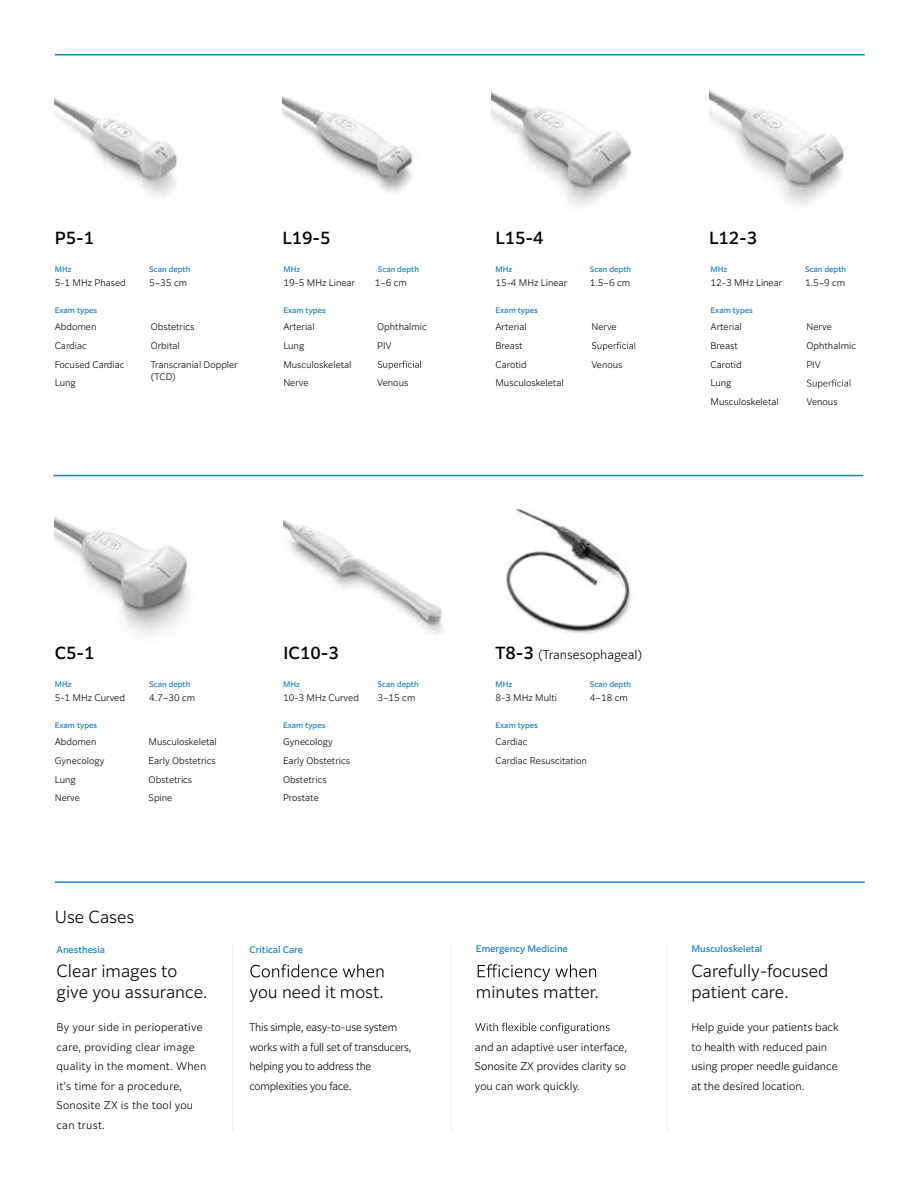
<style>
.page{position:relative;width:918px;height:1188px;background:#fff}
.page>*{position:absolute;margin:0;border:0;box-sizing:border-box;transform-origin:0 0}
.t1{font:300 16.5px/21px "Clarimo UDPE";color:#000}
.t2{font:500 16.5px "Clarimo UDPE";color:#000}
.t3{font:300 12px "Clarimo UDPE";color:#000}
.t4{font:300 10.5px/19.5px "Clarimo UDPE";color:#000}
.t5{font:300 10.5px/19.5px "Clarimo UDPE";letter-spacing:.02em;color:#000}
.t6{font:300 10.5px/19.5px "Clarimo UDPE";letter-spacing:-.02em;color:#000}
.t7{font:300 9px/18.8px "Clarimo UDPE";color:#000}
.t8{font:500 9px "Clarimo UDPE";color:#1e83be}
.t9{font:500 7.5px "Clarimo UDPE";color:#1e83be}
.s1{font-weight:500;font-size:16.5px}
</style>
<div class="page">
<img style="left:55px;top:516px;width:136px;height:118px">
<img style="left:282px;top:96px;width:131px;height:97px">
<img style="left:710px;top:90px;width:136px;height:115px">
<svg style="left:378px;top:361px;width:43px;height:9px"></svg>
<img style="left:284px;top:520px;width:162px;height:114px">
<img style="left:492px;top:91px;width:141px;height:115px">
<svg style="left:592px;top:342px;width:43px;height:9px"></svg>
<img style="left:506px;top:510px;width:126px;height:124px">
<img style="left:55px;top:98px;width:122px;height:98px">
<svg style="left:807px;top:379px;width:43px;height:9px"></svg>
<hr style="left:53px;top:475px;width:810px;height:1px;background:#1e83be">
<hr style="left:55px;top:54px;width:810px;height:2px;background:#008ec0">
<svg style="left:475px;top:1023px;width:135px;height:11px"></svg>
<svg style="left:478px;top:964px;width:118px;height:17px"></svg>
<svg style="left:250px;top:964px;width:133px;height:13px"></svg>
<hr style="left:55px;top:881px;width:810px;height:2px;background:#1e83be">
<hr style="left:232px;top:944px;width:1px;height:188px;background:#eceded">
<hr style="left:451px;top:944px;width:1px;height:188px;background:#eceded">
<hr style="left:667px;top:944px;width:1px;height:188px;background:#eceded">
<h1 class="t2" style="left:55px;top:225px;width:41px">P5-1</h1>
<h1 class="t2" style="left:282px;top:225px;width:50px">L19-5</h1>
<h1 class="t2" style="left:495px;top:225px;width:50px">L15-4</h1>
<h1 class="t2" style="left:709px;top:225px;width:50px">L12-3</h1>
<p class="t9" style="left:55px;top:263px;width:18px">MHz</p>
<p class="t9" style="left:149px;top:263px;width:43px">Scan depth</p>
<p class="t9" style="left:283px;top:263px;width:18px">MHz</p>
<p class="t9" style="left:378px;top:263px;width:43px">Scan depth</p>
<p class="t9" style="left:495px;top:263px;width:18px">MHz</p>
<p class="t9" style="left:590px;top:263px;width:43px">Scan depth</p>
<p class="t9" style="left:711px;top:263px;width:18px">MHz</p>
<p class="t9" style="left:805px;top:263px;width:43px">Scan depth</p>
<p class="t7" style="left:55px;top:272px;width:73px">5-1 MHz Phased</p>
<p class="t7" style="left:149px;top:272px;width:39px">5–35 cm</p>
<p class="t7" style="left:283px;top:272px;width:73px">19-5 MHz Linear</p>
<p class="t7" style="left:375px;top:272px;width:34px">1–6 cm</p>
<p class="t7" style="left:495px;top:272px;width:73px">15-4 MHz Linear</p>
<p class="t7" style="left:590px;top:272px;width:42px">1.5–6 cm</p>
<p class="t7" style="left:711px;top:272px;width:73px">12-3 MHz Linear</p>
<p class="t7" style="left:805px;top:272px;width:42px">1.5–9 cm</p>
<p class="t9" style="left:55px;top:304px;width:44px">Exam types</p>
<p class="t7" style="left:55px;top:317px;width:71px">Abdomen<br>Cardiac<br>Focused Cardiac<br>Lung</p>
<p class="t7" style="left:151px;top:317px;width:89px">Obstetrics<br>Orbital<br>Transcranial Doppler</p>
<p class="t7" style="left:151px;top:367px;width:27px">(TCD)</p>
<p class="t9" style="left:283px;top:304px;width:44px">Exam types</p>
<p class="t7" style="left:283px;top:317px;width:70px">Arterial<br>Lung<br>Musculoskeletal<br>Nerve</p>
<p class="t7" style="left:377px;top:317px;width:51px">Ophthalmic<br>PIV</p>
<p class="t7" style="left:377px;top:373px;width:33px">Venous</p>
<p class="t9" style="left:495px;top:304px;width:44px">Exam types</p>
<p class="t7" style="left:495px;top:317px;width:70px">Arterial<br>Breast<br>Carotid<br>Musculoskeletal</p>
<p class="t7" style="left:591px;top:317px;width:27px">Nerve</p>
<p class="t7" style="left:591px;top:354px;width:33px">Venous</p>
<p class="t9" style="left:711px;top:304px;width:44px">Exam types</p>
<p class="t7" style="left:711px;top:317px;width:70px">Arterial<br>Breast<br>Carotid<br>Lung<br>Musculoskeletal</p>
<p class="t7" style="left:807px;top:317px;width:51px">Nerve<br>Ophthalmic<br>PIV</p>
<p class="t7" style="left:807px;top:392px;width:33px">Venous</p>
<h1 class="t2" style="left:55px;top:639px;width:41px">C5-1</h1>
<h1 class="t2" style="left:284px;top:639px;width:57px">IC10-3</h1>
<h2 class="t3" style="left:495px;top:645px;width:148px"><span class="s1">T8-3</span> (Transesophageal)</h2>
<p class="t9" style="left:55px;top:678px;width:18px">MHz</p>
<p class="t9" style="left:149px;top:678px;width:43px">Scan depth</p>
<p class="t9" style="left:283px;top:678px;width:18px">MHz</p>
<p class="t9" style="left:378px;top:678px;width:43px">Scan depth</p>
<p class="t9" style="left:495px;top:678px;width:18px">MHz</p>
<p class="t9" style="left:590px;top:678px;width:43px">Scan depth</p>
<p class="t7" style="left:55px;top:687px;width:72px">5-1 MHz Curved</p>
<p class="t7" style="left:149px;top:687px;width:47px">4.7–30 cm</p>
<p class="t7" style="left:283px;top:687px;width:77px">10-3 MHz Curved</p>
<p class="t7" style="left:378px;top:687px;width:39px">3–15 cm</p>
<p class="t7" style="left:495px;top:687px;width:63px">8-3 MHz Multi</p>
<p class="t7" style="left:590px;top:687px;width:39px">4–18 cm</p>
<p class="t9" style="left:55px;top:719px;width:44px">Exam types</p>
<p class="t7" style="left:55px;top:732px;width:51px">Abdomen<br>Gynecology<br>Lung<br>Nerve</p>
<p class="t7" style="left:149px;top:732px;width:70px">Musculoskeletal<br>Early Obstetrics<br>Obstetrics<br>Spine</p>
<p class="t9" style="left:283px;top:719px;width:44px">Exam types</p>
<p class="t7" style="left:283px;top:732px;width:69px">Gynecology<br>Early Obstetrics<br>Obstetrics<br>Prostate</p>
<p class="t9" style="left:495px;top:719px;width:44px">Exam types</p>
<p class="t7" style="left:495px;top:732px;width:93px">Cardiac<br>Cardiac Resuscitation</p>
<h1 class="t1" style="left:55px;top:905px;width:81px">Use Cases</h1>
<p class="t8" style="left:57px;top:942px;width:50px">Anesthesia</p>
<p class="t8" style="left:249px;top:942px;width:55px">Critical Care</p>
<p class="t8" style="left:476px;top:941px;width:93px">Emergency Medicine</p>
<p class="t8" style="left:691px;top:941px;width:73px">Musculoskeletal</p>
<h1 class="t1" style="left:476px;top:980px;width:124px">minutes matter.</h1>
<h1 class="t1" style="left:691px;top:959px;width:139px">Carefully-focused patient care.</h1>
<h1 class="t1" style="left:57px;top:959px;width:152px">Clear images to give you assurance.</h1>
<h1 class="t1" style="left:249px;top:980px;width:136px">you need it most.</h1>
<p class="t5" style="left:57px;top:1017px;width:151px">By your side in perioperative care, providing clear image quality in the moment. When it's time for a procedure,<br>Sonosite ZX is the tool you can trust.</p>
<p class="t6" style="left:249px;top:1017px;width:164px">This simple, easy-to-use system works with a full set of transducers, helping you to address the complexities you face.</p>
<p class="t4" style="left:475px;top:1036px;width:154px">and an adaptive user interface,<br>Sonosite ZX provides clarity so you can work quickly.</p>
<p class="t4" style="left:691px;top:1017px;width:149px">Help guide your patients back to health with reduced pain using proper needle guidance at the desired location.</p>
</div>
